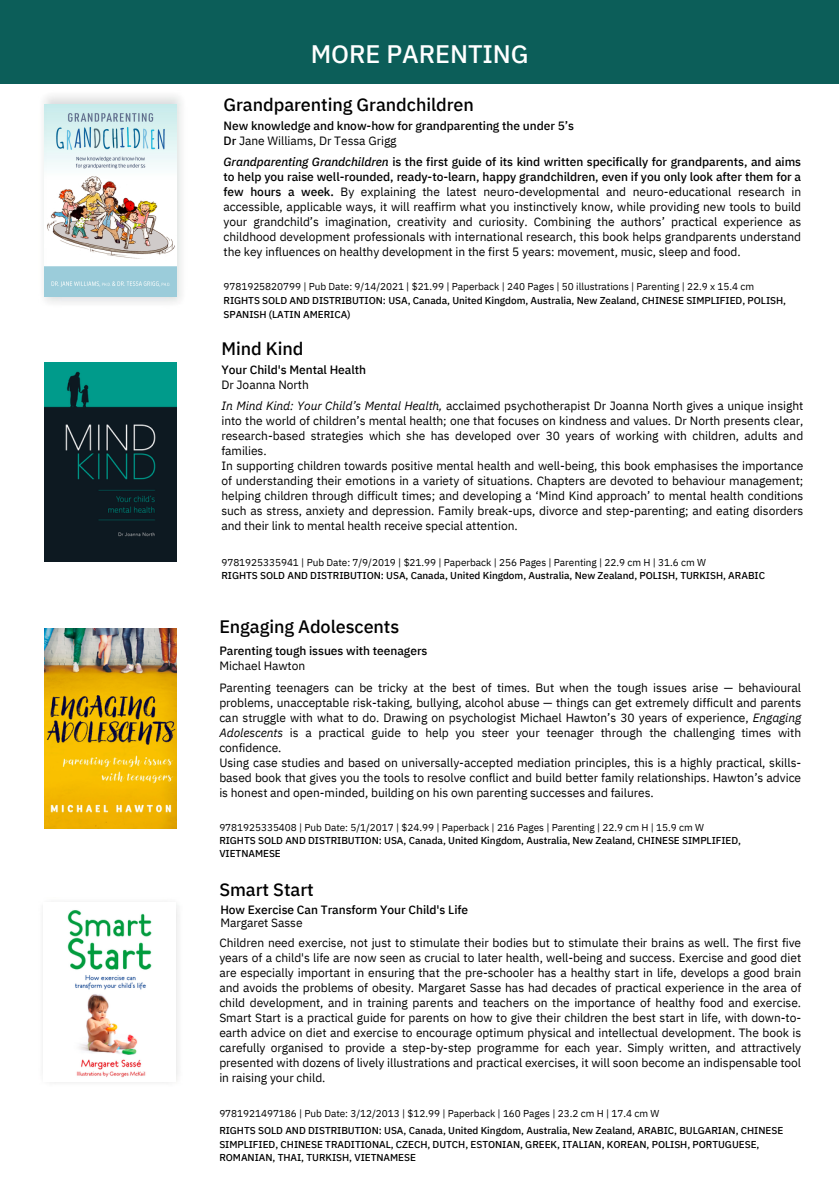
<style>
.page{position:relative;width:839px;height:1191px;background:#fff}
.page>*{position:absolute;margin:0;border:0;box-sizing:border-box;transform-origin:0 0}
.t1{font:500 25.2px "IBM Plex Sans";letter-spacing:-.005em;color:#fff}
.t2{font:500 18px "IBM Plex Sans";letter-spacing:-.005em;color:#000}
.t3{font:12px/15px "IBM Plex Sans";letter-spacing:-.005em;color:#000;text-align:justify}
.t4{font:500 12px "IBM Plex Sans";letter-spacing:-.005em;color:#000}
.t5{font:500 10px/13.4px "IBM Plex Sans";letter-spacing:-.005em;color:#000}
.t6{font:10px "IBM Plex Sans";letter-spacing:-.005em;color:#000}
.s1{font-weight:500}
.s2{font-weight:500;font-style:italic}
.s3{font-style:italic}
</style>
<div class="page">
<div style="left:0;top:0;width:838px;height:84px;background:#0c5e59"></div>
<img style="left:43px;top:96px;width:139px;height:207px">
<img style="left:44px;top:104px;width:132px;height:192px">
<img style="left:44px;top:629px;width:132px;height:199px">
<img style="left:44px;top:362px;width:132px;height:200px">
<img style="left:67px;top:909px;width:85px;height:169px">
<p class="t1" style="left:311px;top:37px;width:219px">MORE PARENTING</p>
<p class="t2" style="left:223px;top:93px;width:252px">Grandparenting Grandchildren</p>
<p class="t4" style="left:223px;top:118px;width:352px">New knowledge and know-how for grandparenting the under 5’s</p>
<p class="t3" style="left:223px;top:133px;width:175px"><span class="s1">Dr</span> Jane Williams, Dr Tessa Grigg</p>
<p class="t3" style="left:223px;top:154px;width:579px"><span class="s2">Grandparenting Grandchildren</span> <span class="s1">is the first guide of its kind written specifically for grandparents, and aims to help you raise well-rounded, ready-to-learn, happy grandchildren, even if you only look after them for a few hours a week.</span> By explaining the latest neuro-developmental and neuro-educational research in accessible, applicable ways, it will reaffirm what you instinctively know, while providing new tools to build your grandchild’s imagination, creativity and curiosity. Combining the authors’ practical experience as childhood development professionals with international research, this book helps grandparents understand the key influences on healthy development in the first 5 years: movement, music, sleep and food.</p>
<p class="t6" style="left:223px;top:280px;width:532px">9781925820799 | Pub Date: 9/14/2021 | $21.99 | Paperback | 240 Pages | 50 illustrations | Parenting | 22.9 x 15.4 cm</p>
<p class="t5" style="left:223px;top:294px;width:564px">RIGHTS SOLD AND DISTRIBUTION: USA, Canada, United Kingdom, Australia, New Zealand, CHINESE SIMPLIFIED, POLISH,<br>SPANISH (LATIN AMERICA)</p>
<p class="t2" style="left:221px;top:337px;width:84px">Mind Kind</p>
<p class="t4" style="left:221px;top:362px;width:146px">Your Child's Mental Health</p>
<p class="t3" style="left:221px;top:377px;width:89px">Dr Joanna North</p>
<p class="t3" style="left:221px;top:398px;width:583px"><span class="s3">In Mind Kind: Your Child’s Mental Health,</span> acclaimed psychotherapist Dr Joanna North gives a unique insight into the world of children’s mental health; one that focuses on kindness and values. Dr North presents clear, research-based strategies which she has developed over 30 years of working with children, adults and families.</p>
<p class="t3" style="left:221px;top:458px;width:583px">In supporting children towards positive mental health and well-being, this book emphasises the importance of understanding their emotions in a variety of situations. Chapters are devoted to behaviour management; helping children through difficult times; and developing a ‘Mind Kind approach’ to mental health conditions such as stress, anxiety and depression. Family break-ups, divorce and step-parenting; and eating disorders and their link to mental health receive special attention.</p>
<p class="t6" style="left:221px;top:556px;width:486px">9781925335941 | Pub Date: 7/9/2019 | $21.99 | Paperback | 256 Pages | Parenting | 22.9 cm H | 31.6 cm W</p>
<p class="t5" style="left:221px;top:568px;width:545px">RIGHTS SOLD AND DISTRIBUTION: USA, Canada, United Kingdom, Australia, New Zealand, POLISH, TURKISH, ARABIC</p>
<p class="t2" style="left:219px;top:615px;width:181px">Engaging Adolescents</p>
<p class="t4" style="left:219px;top:643px;width:210px">Parenting tough issues with teenagers</p>
<p class="t3" style="left:219px;top:658px;width:87px">Michael Hawton</p>
<p class="t3" style="left:219px;top:680px;width:583px">Parenting teenagers can be tricky at the best of times. But when the tough issues arise — behavioural problems, unacceptable risk-taking, bullying, alcohol abuse — things can get extremely difficult and parents can struggle with what to do. Drawing on psychologist Michael Hawton’s 30 years of experience, <span class="s3">Engaging Adolescents</span> is a practical guide to help you steer your teenager through the challenging times with confidence.</p>
<p class="t3" style="left:219px;top:755px;width:583px">Using case studies and based on universally-accepted mediation principles, this is a highly practical, skills&shy;based book that gives you the tools to resolve conflict and build better family relationships. Hawton’s advice is honest and open-minded, building on his own parenting successes and failures.</p>
<p class="t6" style="left:219px;top:821px;width:486px">9781925335408 | Pub Date: 5/1/2017 | $24.99 | Paperback | 216 Pages | Parenting | 22.9 cm H | 15.9 cm W</p>
<p class="t5" style="left:219px;top:834px;width:523px">RIGHTS SOLD AND DISTRIBUTION: USA, Canada, United Kingdom, Australia, New Zealand, CHINESE SIMPLIFIED,<br>VIETNAMESE</p>
<p class="t2" style="left:219px;top:878px;width:96px">Smart Start</p>
<p class="t3" style="left:220px;top:915px;width:84px">Margaret Sasse</p>
<p class="t3" style="left:219px;top:935px;width:583px">Children need exercise, not just to stimulate their bodies but to stimulate their brains as well. The first five years of a child's life are now seen as crucial to later health, well-being and success. Exercise and good diet are especially important in ensuring that the pre-schooler has a healthy start in life, develops a good brain and avoids the problems of obesity. Margaret Sasse has had decades of practical experience in the area of child development, and in training parents and teachers on the importance of healthy food and exercise.<br>Smart Start is a practical guide for parents on how to give their children the best start in life, with down-to&shy;earth advice on diet and exercise to encourage optimum physical and intellectual development. The book is carefully organised to provide a step-by-step programme for each year. Simply written, and attractively presented with dozens of lively illustrations and practical exercises, it will soon become an indispensable tool in raising your child.</p>
<p class="t4" style="left:220px;top:902px;width:249px">How Exercise Can Transform Your Child's Life</p>
<p class="t6" style="left:219px;top:1107px;width:441px">9781921497186 | Pub Date: 3/12/2013 | $12.99 | Paperback | 160 Pages | 23.2 cm H | 17.4 cm W</p>
<p class="t5" style="left:219px;top:1124px;width:565px">RIGHTS SOLD AND DISTRIBUTION: USA, Canada, United Kingdom, Australia, New Zealand, ARABIC, BULGARIAN, CHINESE<br>SIMPLIFIED, CHINESE TRADITIONAL, CZECH, DUTCH, ESTONIAN, GREEK, ITALIAN, KOREAN, POLISH, PORTUGUESE,<br>ROMANIAN, THAI, TURKISH, VIETNAMESE</p>
</div>
